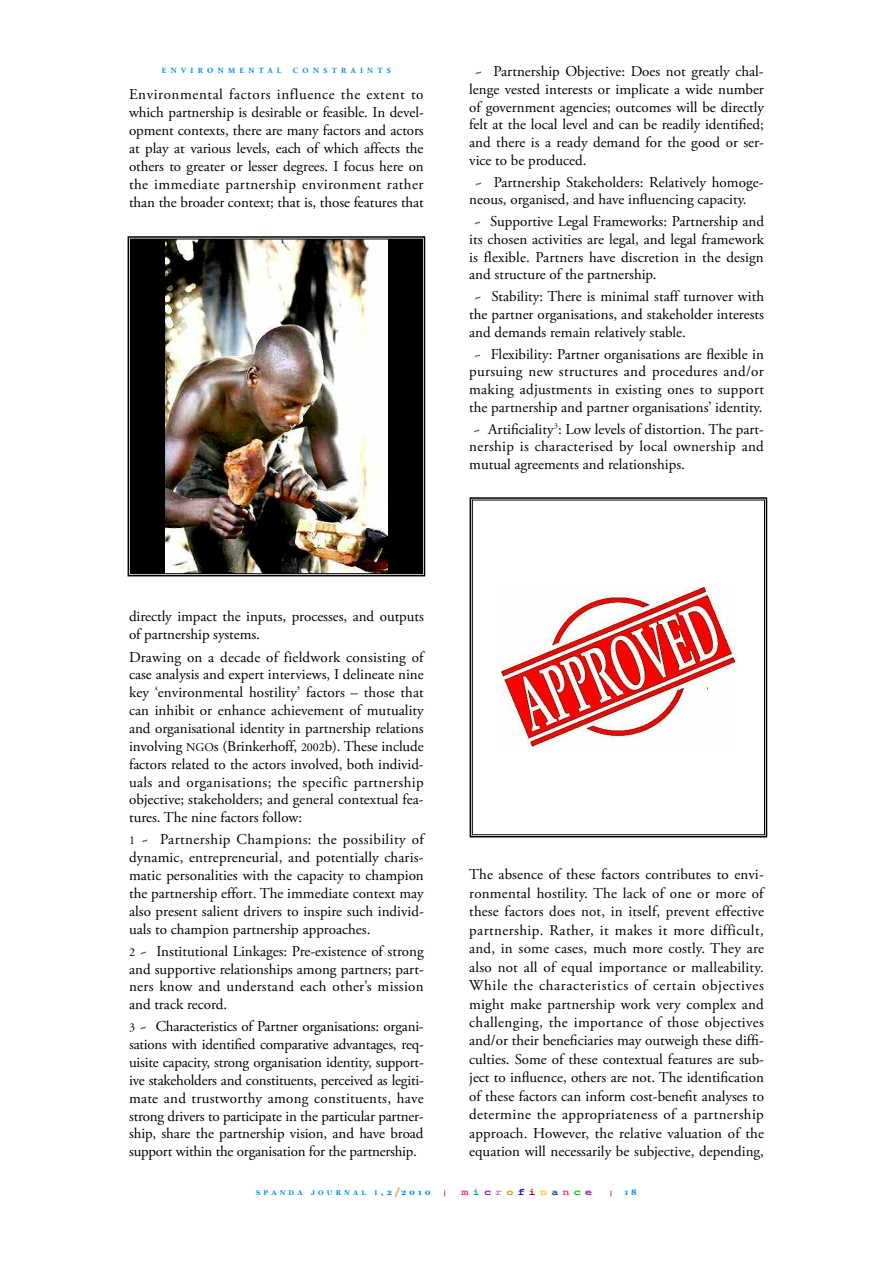
<style>
.page{position:relative;width:893px;height:1263px;background:#fff}
.page>*{position:absolute;margin:0;border:0;box-sizing:border-box;transform-origin:0 0}
.t1{font:15px/17.9px "Adobe Garamond Pro";color:#000;text-align:justify}
.t2{font:700 9.75px "Courier";letter-spacing:.36em;color:#f36;scale:1.2 1}
.t3{font:700 8.25px "Georgia";color:#008eea}
.t4{font:700 7.8px "Adobe Garamond Pro";letter-spacing:.555em;color:#008eea}
.t5{font:700 6.75px "Georgia";letter-spacing:.465em;color:#008eea}
.t6{font:900 6px "Palatino";color:#c00}
.s1{font-size:12px}
.s2{font-size:6.75px}
.s3{font-size:9px}
.s4{font-size:10.5px;color:#ff7500}
.s5{color:#00ab8a}
.s6{color:#9e00a1}
.s7{color:#b285c7}
.s8{color:#db8a00}
.s9{color:#0800ff}
.s10{color:#bf0000}
.s11{color:#fc0}
.s12{color:#2350ab}
.s13{color:#00b800}
.s14{color:#8f23a0}
</style>
<div class="page">
<div style="left:131px;top:239px;width:291px;height:334px;background:#000"></div>
<img style="left:165px;top:241px;width:223px;height:331px">
<div style="left:128px;top:236px;width:297px;height:340px;border:2px solid #000"></div>
<div style="left:130px;top:239px;width:293px;height:335px;border:1px solid #000"></div>
<img style="left:502px;top:587px;width:233px;height:160px">
<div style="left:470px;top:497px;width:297px;height:340px;border:2px solid #000"></div>
<div style="left:472px;top:500px;width:293px;height:335px;border:1px solid #000"></div>
<p class="t4" style="left:162px;top:67px;width:121px">ENVIRONMENTAL</p>
<p class="t4" style="left:293px;top:67px;width:100px">CONSTRAINTS</p>
<p class="t1" style="left:129px;top:87px;width:296px">Environmental factors influence the extent to which partnership is desirable or feasible. In devel&shy;opment contexts, there are many factors and actors at play at various levels, each of which affects the others to greater or lesser degrees. I focus here on the immediate partnership environment rather than the broader context; that is, those features that</p>
<p class="t1" style="left:469px;top:64px;width:296px;text-indent:6px">~ Partnership Objective: Does not greatly chal&shy;lenge vested interests or implicate a wide number of government agencies; outcomes will be directly felt at the local level and can be readily identified; and there is a ready demand for the good or ser&shy;vice to be produced.</p>
<p class="t1" style="left:469px;top:174px;width:296px;text-indent:6px">~ Partnership Stakeholders: Relatively homoge&shy;neous, organised, and have influencing capacity.</p>
<p class="t1" style="left:469px;top:214px;width:296px">~ Supportive Legal Frameworks: Partnership and its chosen activities are legal, and legal framework is flexible. Partners have discretion in the design and structure of the partnership.</p>
<p class="t1" style="left:469px;top:289px;width:296px;text-indent:5px">~ Stability: There is minimal staff turnover with the partner organisations, and stakeholder interests and demands remain relatively stable.</p>
<p class="t1" style="left:469px;top:346px;width:296px;text-align:center">~ Flexibility: Partner organisations are flexible in pursuing new structures and procedures and/or making adjustments in existing ones to support the partnership and partner organisations’ identity.</p>
<p class="t1" style="left:469px;top:421px;width:296px">~ Artificiality<sup>3</sup>: Low levels of distortion. The part&shy;nership is characterised by local ownership and mutual agreements and relationships.</p>
<p class="t1" style="left:129px;top:609px;width:296px">directly impact the inputs, processes, and outputs of partnership systems.</p>
<p class="t1" style="left:129px;top:649px;width:296px">Drawing on a decade of fieldwork consisting of case analysis and expert interviews, I delineate nine key ‘environmental hostility’ factors – those that can inhibit or enhance achievement of mutuality and organisational identity in partnership relations involving <span class="s1">NGO</span>s (Brinkerhoff, <span class="s1">2002</span>b). These include factors related to the actors involved, both individ&shy;uals and organisations; the specific partnership objective; stakeholders; and general contextual fea&shy;tures. The nine factors follow:</p>
<p class="t1" style="left:129px;top:832px;width:296px"><span class="s1">1</span> ~ Partnership Champions: the possibility of dynamic, entrepreneurial, and potentially charis&shy;matic personalities with the capacity to champion the partnership effort. The immediate context may also present salient drivers to inspire such individ&shy;uals to champion partnership approaches.</p>
<p class="t1" style="left:129px;top:943px;width:296px"><span class="s1">2</span> ~ Institutional Linkages: Pre-existence of strong and supportive relationships among partners; part&shy;ners know and understand each other’s mission and track record.</p>
<p class="t1" style="left:129px;top:1019px;width:296px"><span class="s1">3</span> ~ Characteristics of Partner organisations: organi&shy;sations with identified comparative advantages, req&shy;uisite capacity, strong organisation identity, support&shy;ive stakeholders and constituents, perceived as legiti&shy;mate and trustworthy among constituents, have strong drivers to participate in the particular partner&shy;ship, share the partnership vision, and have broad support within the organisation for the partnership.</p>
<p class="t1" style="left:469px;top:867px;width:296px;line-height:18.5px">The absence of these factors contributes to envi&shy;ronmental hostility. The lack of one or more of these factors does not, in itself, prevent effective partnership. Rather, it makes it more difficult, and, in some cases, much more costly. They are also not all of equal importance or malleability.<br>While the characteristics of certain objectives might make partnership work very complex and challenging, the importance of those objectives and/or their beneficiaries may outweigh these diffi&shy;culties. Some of these contextual features are sub&shy;ject to influence, others are not. The identification of these factors can inform cost-benefit analyses to determine the appropriateness of a partnership approach. However, the relative valuation of the equation will necessarily be subjective, depending,</p>
<p class="t5" style="left:256px;top:1189px;width:48px">SPANDA</p>
<p class="t5" style="left:311px;top:1189px;width:56px">JOURNAL</p>
<p class="t3" style="left:375px;top:1188px;width:58px"><span class="s2">I</span> <span class="s3">,</span>2<span class="s4">/</span>2010</p>
<p class="t6" style="left:444px;top:1190px;width:3px">|</p>
<p class="t2" style="left:461px;top:1186px;width:110px">m<span class="s5">i</span><span class="s6">c</span><span class="s7">r</span><span class="s8">o</span><span class="s9">f</span><span class="s10">i</span><span class="s11">n</span><span class="s12">a</span>n<span class="s13">c</span><span class="s14">e</span></p>
<p class="t6" style="left:611px;top:1190px;width:3px">|</p>
<p class="t3" style="left:624px;top:1187px;width:14px">1 8</p>
</div>
